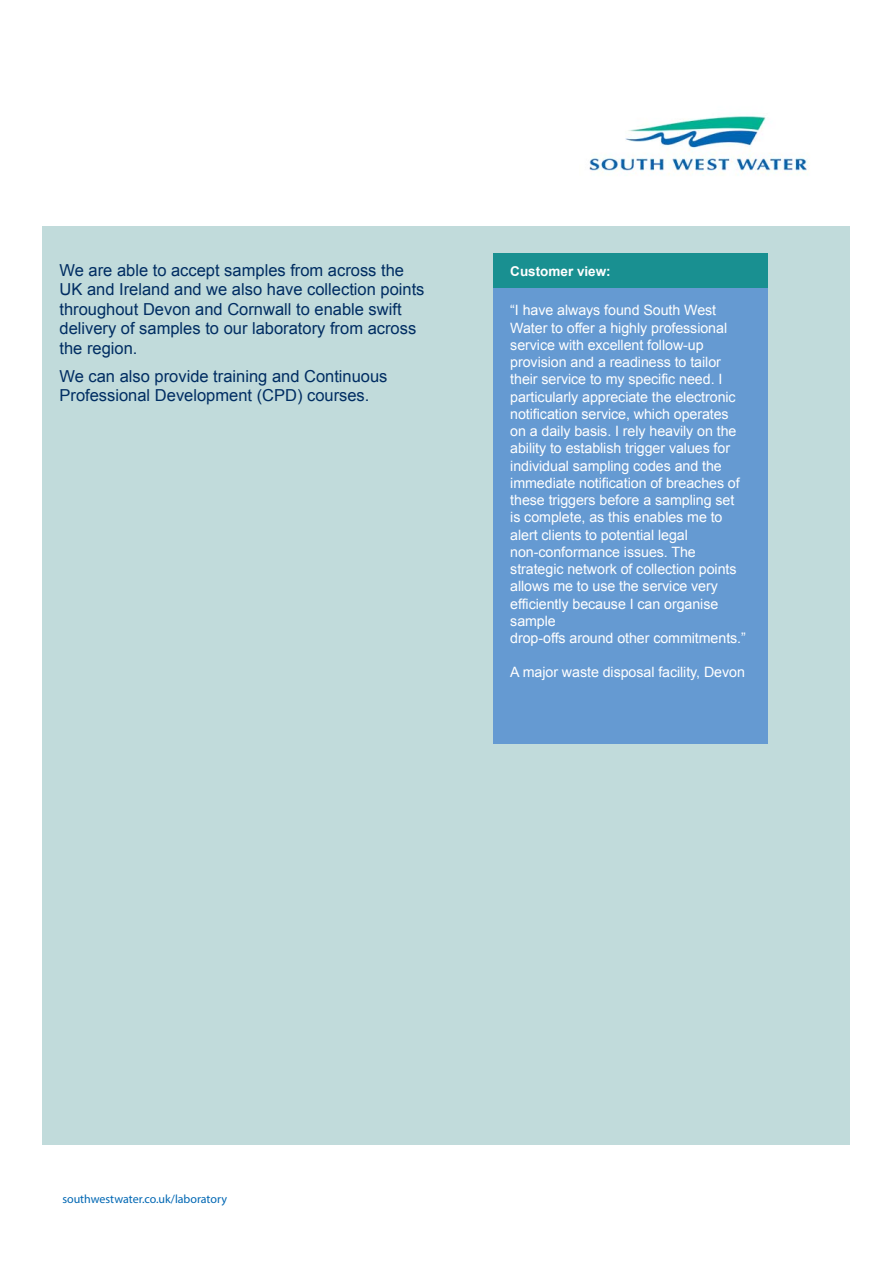
<style>
.page{position:relative;width:893px;height:1263px;background:#fff}
.page>*{position:absolute;margin:0;border:0;box-sizing:border-box;transform-origin:0 0}
.t1{font:16.5px/19.5px "Arial";color:#002d62}
.t2{font:14.25px/17.2px "Arial";letter-spacing:-.005em;color:#fff}
.t3{font:700 13.5px "Arial";color:#fff}
.t4{font:12px "Myriad Pro";color:#0067b3}
</style>
<div class="page">
<div style="left:43px;top:226px;width:807px;height:919px;background:#c1dbdb"></div>
<img style="left:589px;top:116px;width:220px;height:60px">
<div style="left:493px;top:288px;width:274px;height:455px;background:#659ad2"></div>
<div style="left:493px;top:254px;width:274px;height:34px;background:#199091"></div>
<p class="t1" style="left:60px;top:260px;width:367px">We are able to accept samples from across the UK and Ireland and we also have collection points throughout Devon and Cornwall to enable swift delivery of samples to our laboratory from across the region.</p>
<p class="t1" style="left:60px;top:366px;width:330px">We can also provide training and Continuous<br>Professional Development (CPD) courses.</p>
<p class="t3" style="left:510px;top:263px;width:102px">Customer view:</p>
<p class="t2" style="left:510px;top:302px;width:237px">“I have always found South West Water to offer a highly professional service with excellent follow-up provision and a readiness to tailor their service to my specific need. I particularly appreciate the electronic notification service, which operates on a daily basis. I rely heavily on the ability to establish trigger values for individual sampling codes and the immediate notification of breaches of these triggers before a sampling set is complete, as this enables me to alert clients to potential legal non-conformance issues. The strategic network of collection points allows me to use the service very efficiently because I can organise sample<br>drop-offs around other commitments.”</p>
<p class="t2" style="left:510px;top:664px;width:236px">A major waste disposal facility, Devon</p>
<p class="t4" style="left:62px;top:1191px;width:166px">southwestwater.co.uk/laboratory</p>
</div>
